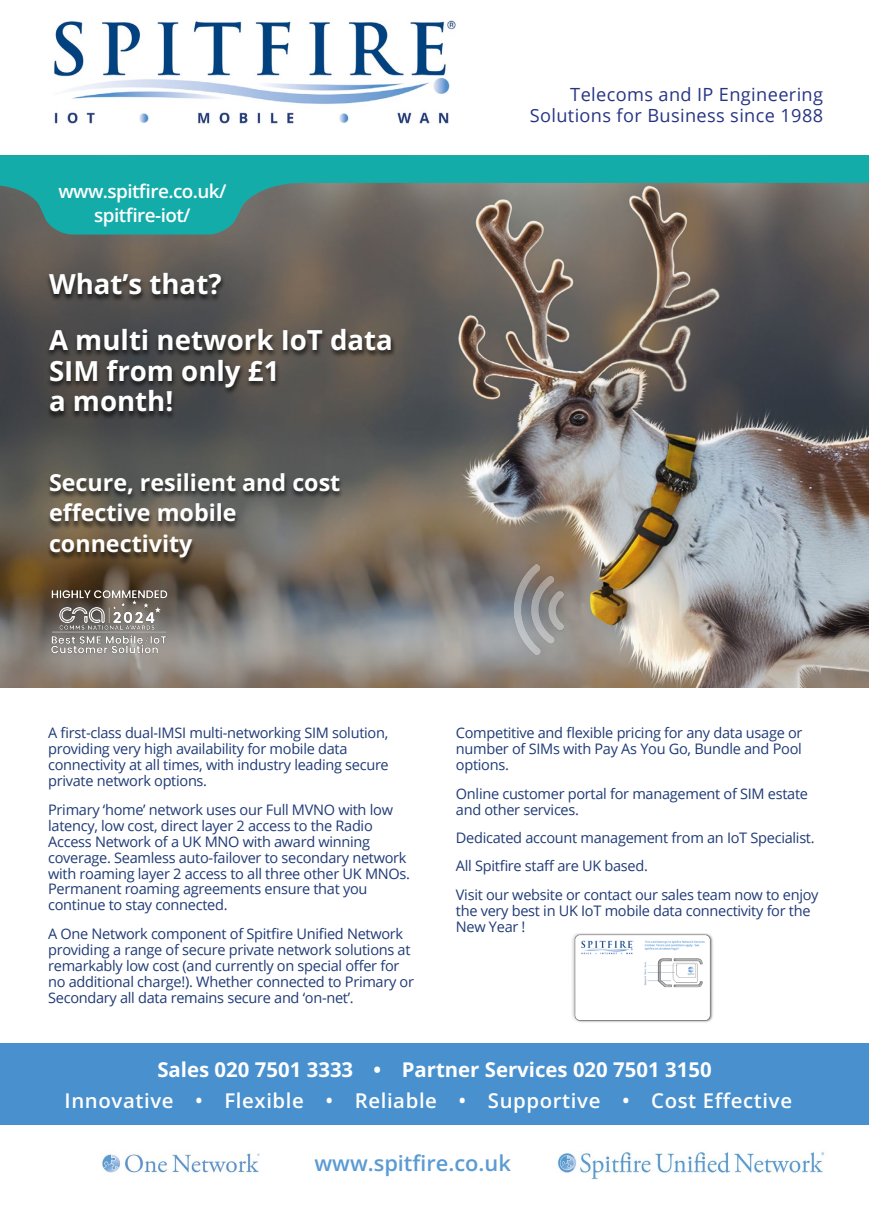
<style>
.page{position:relative;width:869px;height:1205px;background:#fff}
.page>*{position:absolute;margin:0;border:0;box-sizing:border-box;transform-origin:0 0}
.t1{font:700 27.62px/30.5px "Open Sans";color:#fff}
.t2{font:700 23.25px/30.5px "Open Sans";color:#fff}
.t3{font:600 21.75px "Open Sans";color:#5b9bd4}
.t4{font:600 20.38px "Open Sans";letter-spacing:.03em;color:#fff}
.t5{font:700 20.38px "Open Sans";color:#fff}
.t6{font:600 18.88px/23.2px "Open Sans";letter-spacing:-.03em;color:#fff;text-align:center}
.t7{font:18.12px/21.8px "Open Sans";letter-spacing:.02em;color:#283583;text-align:right}
.t8{font:14.5px/16px "Open Sans";letter-spacing:-.02em;color:#203b76}
</style>
<div class="page">
<img style="left:0;top:235px;width:868px;height:452px">
<div style="left:0;top:1043px;width:868px;height:81px;background:#4991ce"></div>
<svg style="left:0;top:155px;width:868px;height:80px;background:#458e89"></svg>
<img style="left:54px;top:20px;width:402px;height:104px">
<div style="left:45px;top:328px;width:351px;height:92px;background:#000;opacity:.7"></div>
<div style="left:46px;top:473px;width:298px;height:93px;background:#000;opacity:.7"></div>
<div style="left:45px;top:273px;width:180px;height:29px;background:#000;opacity:.7"></div>
<img style="left:49px;top:587px;width:120px;height:72px">
<img style="left:509px;top:564px;width:54px;height:91px">
<img style="left:572px;top:934px;width:141px;height:89px">
<img style="left:102px;top:1153px;width:158px;height:20px">
<img style="left:557px;top:1151px;width:268px;height:28px">
<h3 class="t6" style="left:58px;top:179px;width:170px">www.spitfire.co.uk/ spitfire-iot/</h3>
<h1 class="t1" style="left:49px;top:268px;width:174px">What’s that?</h1>
<h1 class="t1" style="left:49px;top:324px;width:345px">A multi network IoT data<br>SIM from only £1<br>a month!</h1>
<h2 class="t2" style="left:49px;top:467px;width:293px">Secure, resilient and cost effective mobile connectivity</h2>
<p class="t7" style="left:529px;top:83px;width:295px">Telecoms and IP Engineering<br>Solutions for Business since 1988</p>
<p class="t8" style="left:48px;top:724px;width:342px">A first-class dual-IMSI multi-networking SIM solution, providing very high availability for mobile data connectivity at all times, with industry leading secure private network options.</p>
<p class="t8" style="left:48px;top:801px;width:363px">Primary ‘home’ network uses our Full MVNO with low latency, low cost, direct layer 2 access to the Radio Access Network of a UK MNO with award winning coverage. Seamless auto-failover to secondary network with roaming layer 2 access to all three other UK MNOs.<br>Permanent roaming agreements ensure that you continue to stay connected.</p>
<p class="t8" style="left:48px;top:925px;width:367px">A One Network component of Spitfire Unified Network providing a range of secure private network solutions at remarkably low cost (and currently on special offer for no additional charge!). Whether connected to Primary or Secondary all data remains secure and ‘on-net’.</p>
<p class="t8" style="left:455px;top:725px;width:348px;text-align:justify">Competitive and flexible pricing for any data usage or number of SIMs with Pay As You Go, Bundle and Pool options.</p>
<p class="t8" style="left:455px;top:785px;width:353px">Online customer portal for management of SIM estate and other services.</p>
<p class="t8" style="left:455px;top:823px;width:364px;line-height:28.4px">Dedicated account management from an IoT Specialist.<br>All Spitfire staff are UK based.<br>Visit our website or contact our sales team now to enjoy</p>
<p class="t8" style="left:455px;top:902px;width:356px">the very best in UK IoT mobile data connectivity for the<br>New Year !</p>
<h3 class="t5" style="left:157px;top:1055px;width:555px">Sales 020 7501 3333 • Partner Services 020 7501 3150</h3>
<h3 class="t4" style="left:65px;top:1086px;width:728px">Innovative • Flexible • Reliable • Supportive • Cost Effective</h3>
<h3 class="t3" style="left:314px;top:1148px;width:198px">www.spitfire.co.uk</h3>
</div>
